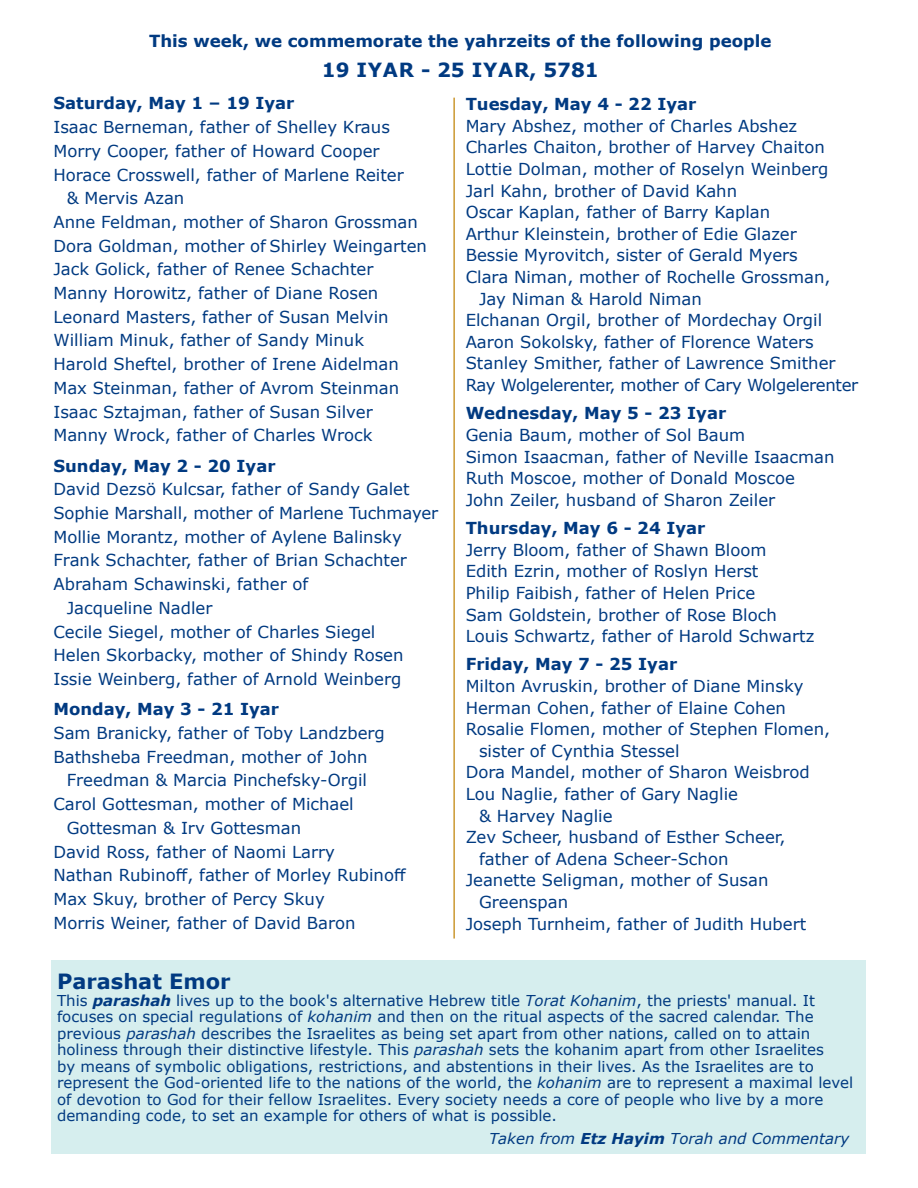
<style>
.page{position:relative;width:918px;height:1188px;background:#fff}
.page>*{position:absolute;margin:0;border:0;box-sizing:border-box;transform-origin:0 0}
.t1{font:700 21px "Verdana";color:#013a81}
.t2{font:700 19.5px "Verdana";letter-spacing:.035em;color:#013a81}
.t3{font:700 16.65px "Verdana";color:#013a81}
.t4{font:16.5px/21.6px "Verdana";color:#013a81}
.t5{font:700 16.5px "Verdana";color:#013a81}
.t6{font:16.5px "Verdana";letter-spacing:-.02em;color:#013a81}
.t7{font:15px/16.5px "Verdana";color:#013a81}
.t8{font:italic 15px "Verdana";color:#013a81}
.s1{font-weight:700;font-style:italic}
.s2{font-style:italic}
.s3{font-weight:700}
</style>
<div class="page">
<div style="left:51px;top:960px;width:814px;height:194px;background:#d6eeee"></div>
<hr style="left:453px;top:98px;width:2px;height:841px;background:#cb9831">
<p class="t3" style="left:149px;top:29px;width:624px">This week, we commemorate the yahrzeits of the following people</p>
<p class="t2" style="left:322px;top:56px;width:278px">19 IYAR - 25 IYAR, 5781</p>
<p class="t5" style="left:466px;top:93px;width:232px">Tuesday, May 4 - 22 Iyar</p>
<p class="t4" style="left:466px;top:115px;width:333px">Mary Abshez, mother of Charles Abshez</p>
<p class="t4" style="left:466px;top:136px;width:361px">Charles Chaiton, brother of Harvey Chaiton</p>
<p class="t4" style="left:466px;top:158px;width:364px">Lottie Dolman, mother of Roselyn Weinberg</p>
<p class="t4" style="left:466px;top:180px;width:273px">Jarl Kahn, brother of David Kahn</p>
<p class="t4" style="left:466px;top:201px;width:306px">Oscar Kaplan, father of Barry Kaplan</p>
<p class="t4" style="left:466px;top:223px;width:333px">Arthur Kleinstein, brother of Edie Glazer</p>
<p class="t4" style="left:466px;top:244px;width:334px">Bessie Myrovitch, sister of Gerald Myers</p>
<p class="t4" style="left:466px;top:266px;width:366px">Clara Niman, mother of Rochelle Grossman,</p>
<p class="t4" style="left:479px;top:288px;width:225px">Jay Niman &amp; Harold Niman</p>
<p class="t4" style="left:466px;top:309px;width:358px">Elchanan Orgil, brother of Mordechay Orgil</p>
<p class="t4" style="left:466px;top:331px;width:350px">Aaron Sokolsky, father of Florence Waters</p>
<p class="t4" style="left:466px;top:352px;width:371px">Stanley Smither, father of Lawrence Smither</p>
<p class="t6" style="left:466px;top:374px;width:394px">Ray Wolgelerenter, mother of Cary Wolgelerenter</p>
<p class="t5" style="left:466px;top:402px;width:262px">Wednesday, May 5 - 23 Iyar</p>
<p class="t4" style="left:466px;top:424px;width:370px">Genia Baum, mother of Sol Baum<br>Simon Isaacman, father of Neville Isaacman Ruth Moscoe, mother of Donald Moscoe John Zeiler, husband of Sharon Zeiler</p>
<p class="t5" style="left:466px;top:516px;width:241px">Thursday, May 6 - 24 Iyar</p>
<p class="t4" style="left:466px;top:539px;width:350px">Jerry Bloom, father of Shawn Bloom<br>Edith Ezrin, mother of Roslyn Herst<br>Philip Faibish, father of Helen Price<br>Sam Goldstein, brother of Rose Bloch Louis Schwartz, father of Harold Schwartz</p>
<p class="t5" style="left:466px;top:653px;width:213px">Friday, May 7 - 25 Iyar</p>
<p class="t4" style="left:466px;top:675px;width:339px">Milton Avruskin, brother of Diane Minsky</p>
<p class="t4" style="left:466px;top:697px;width:322px">Herman Cohen, father of Elaine Cohen</p>
<p class="t4" style="left:466px;top:718px;width:366px">Rosalie Flomen, mother of Stephen Flomen,</p>
<p class="t4" style="left:479px;top:740px;width:202px">sister of Cynthia Stessel</p>
<p class="t4" style="left:466px;top:761px;width:346px">Dora Mandel, mother of Sharon Weisbrod</p>
<p class="t4" style="left:466px;top:783px;width:274px">Lou Naglie, father of Gary Naglie</p>
<p class="t4" style="left:479px;top:805px;width:135px">&amp; Harvey Naglie</p>
<p class="t4" style="left:466px;top:826px;width:321px">Zev Scheer, husband of Esther Scheer,</p>
<p class="t4" style="left:479px;top:848px;width:251px">father of Adena Scheer-Schon</p>
<p class="t4" style="left:466px;top:869px;width:304px">Jeanette Seligman, mother of Susan</p>
<p class="t4" style="left:479px;top:891px;width:91px">Greenspan</p>
<p class="t4" style="left:466px;top:913px;width:342px">Joseph Turnheim, father of Judith Hubert</p>
<p class="t5" style="left:53px;top:92px;width:242px">Saturday, May 1 – 19 Iyar</p>
<p class="t4" style="left:53px;top:116px;width:338px">Isaac Berneman, father of Shelley Kraus</p>
<p class="t4" style="left:53px;top:140px;width:328px">Morry Cooper, father of Howard Cooper</p>
<p class="t4" style="left:53px;top:164px;width:352px">Horace Crosswell, father of Marlene Reiter</p>
<p class="t4" style="left:67px;top:187px;width:119px">&amp; Mervis Azan</p>
<p class="t4" style="left:53px;top:211px;width:366px">Anne Feldman, mother of Sharon Grossman</p>
<p class="t4" style="left:53px;top:235px;width:375px">Dora Goldman, mother of Shirley Weingarten</p>
<p class="t4" style="left:53px;top:258px;width:322px">Jack Golick, father of Renee Schachter</p>
<p class="t4" style="left:53px;top:282px;width:326px">Manny Horowitz, father of Diane Rosen</p>
<p class="t4" style="left:53px;top:306px;width:337px">Leonard Masters, father of Susan Melvin</p>
<p class="t4" style="left:53px;top:329px;width:312px">William Minuk, father of Sandy Minuk</p>
<p class="t4" style="left:53px;top:353px;width:347px">Harold Sheftel, brother of Irene Aidelman</p>
<p class="t4" style="left:53px;top:377px;width:347px">Max Steinman, father of Avrom Steinman</p>
<p class="t4" style="left:53px;top:401px;width:321px">Isaac Sztajman, father of Susan Silver</p>
<p class="t4" style="left:53px;top:424px;width:321px">Manny Wrock, father of Charles Wrock</p>
<p class="t5" style="left:53px;top:454px;width:224px">Sunday, May 2 - 20 Iyar</p>
<p class="t4" style="left:53px;top:478px;width:358px">David Dezsö Kulcsar, father of Sandy Galet</p>
<p class="t4" style="left:53px;top:502px;width:386px">Sophie Marshall, mother of Marlene Tuchmayer</p>
<p class="t4" style="left:53px;top:526px;width:350px">Mollie Morantz, mother of Aylene Balinsky</p>
<p class="t4" style="left:53px;top:549px;width:355px">Frank Schachter, father of Brian Schachter</p>
<p class="t4" style="left:53px;top:573px;width:256px">Abraham Schawinski, father of</p>
<p class="t4" style="left:67px;top:597px;width:147px">Jacqueline Nadler</p>
<p class="t4" style="left:53px;top:621px;width:324px">Cecile Siegel, mother of Charles Siegel</p>
<p class="t4" style="left:53px;top:644px;width:352px">Helen Skorbacky, mother of Shindy Rosen</p>
<p class="t4" style="left:53px;top:668px;width:349px">Issie Weinberg, father of Arnold Weinberg</p>
<p class="t5" style="left:53px;top:698px;width:227px">Monday, May 3 - 21 Iyar</p>
<p class="t4" style="left:53px;top:721px;width:333px;line-height:23.7px">Sam Branicky, father of Toby Landzberg<br>Bathsheba Freedman, mother of John</p>
<p class="t4" style="left:67px;top:769px;width:302px">Freedman &amp; Marcia Pinchefsky-Orgil</p>
<p class="t4" style="left:53px;top:793px;width:302px">Carol Gottesman, mother of Michael</p>
<p class="t4" style="left:67px;top:817px;width:236px">Gottesman &amp; Irv Gottesman</p>
<p class="t4" style="left:53px;top:841px;width:283px">David Ross, father of Naomi Larry</p>
<p class="t4" style="left:53px;top:864px;width:354px">Nathan Rubinoff, father of Morley Rubinoff</p>
<p class="t4" style="left:53px;top:888px;width:273px">Max Skuy, brother of Percy Skuy</p>
<p class="t4" style="left:53px;top:912px;width:304px">Morris Weiner, father of David Baron</p>
<p class="t1" style="left:57px;top:967px;width:175px">Parashat Emor</p>
<p class="t7" style="left:57px;top:992px;width:798px">This <span class="s1">parashah</span> lives up to the book's alternative Hebrew title <span class="s2">Torat Kohanim</span>, the priests' manual. It focuses on special regulations of <span class="s2">kohanim</span> and then on the ritual aspects of the sacred calendar. The previous <span class="s2">parashah</span> describes the Israelites as being set apart from other nations, called on to attain holiness through their distinctive lifestyle. This <span class="s2">parashah</span> sets the kohanim apart from other Israelites<br>by means of symbolic obligations, restrictions, and abstentions in their lives. As the Israelites are to represent the God-oriented life to the nations of the world, the <span class="s2">kohanim</span> are to represent a maximal level of devotion to God for their fellow Israelites. Every society needs a core of people who live by a more demanding code, to set an example for others of what is possible.</p>
<p class="t8" style="left:489px;top:1129px;width:362px">Taken from <span class="s3">Etz Hayim</span> Torah and Commentary</p>
</div>
